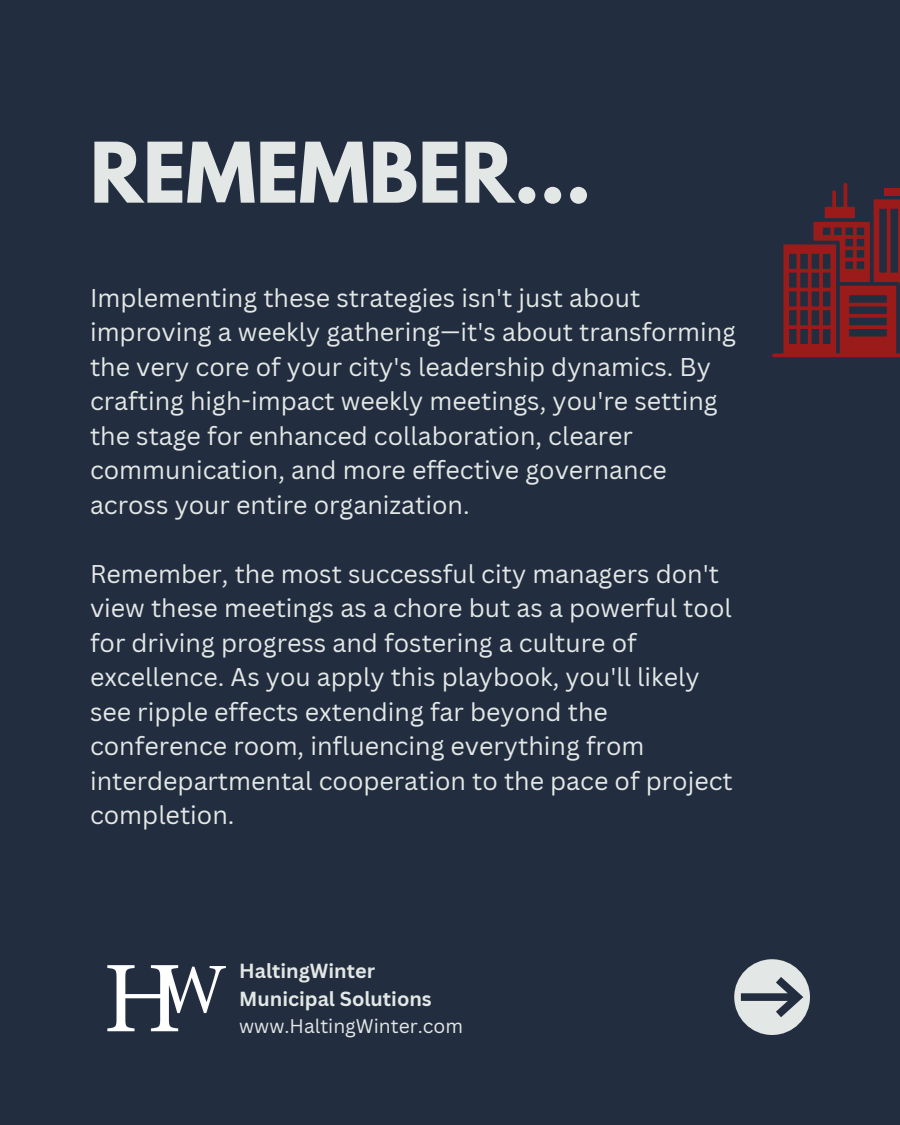
<style>
.page{position:relative;width:900px;height:1125px;background:#222e40}
.page>*{position:absolute;margin:0;border:0;box-sizing:border-box;transform-origin:0 0}
.t1{font:700 74px "League Spartan";color:#e3e7e5}
.t2{font:25px/34.5px "Canva Sans";color:#e3e7e5}
.t3{font:700 19.9px/27.7px "Canva Sans";color:#e3e7e5}
.t4{font:19.2px "Canva Sans";color:#e3e7e5}
</style>
<div class="page">
<div style="left:734px;top:959px;width:76px;height:76px;background:#e3e7e5;border-radius:50%"></div>
<svg style="left:741px;top:977px;width:62px;height:40px"></svg>
<img style="left:107px;top:965px;width:119px;height:67px">
<svg style="left:772px;top:183px;width:128px;height:174px"></svg>
<h3 class="t1" style="left:90px;top:136px;width:503px">REMEMBER...</h3>
<h2 class="t2" style="left:90px;top:280px;width:648px">Implementing these strategies isn't just about improving a weekly gathering—it's about transforming the very core of your city's leadership dynamics. By crafting high-impact weekly meetings, you're setting the stage for enhanced collaboration, clearer communication, and more effective governance across your entire organization.</h2>
<h2 class="t2" style="left:90px;top:556px;width:644px">Remember, the most successful city managers don't view these meetings as a chore but as a powerful tool for driving progress and fostering a culture of excellence. As you apply this playbook, you'll likely see ripple effects extending far beyond the conference room, influencing everything from interdepartmental cooperation to the pace of project completion.</h2>
<p class="t3" style="left:239px;top:957px;width:194px">HaltingWinter<br>Municipal Solutions</p>
<p class="t4" style="left:239px;top:1012px;width:225px">www.HaltingWinter.com</p>
</div>
